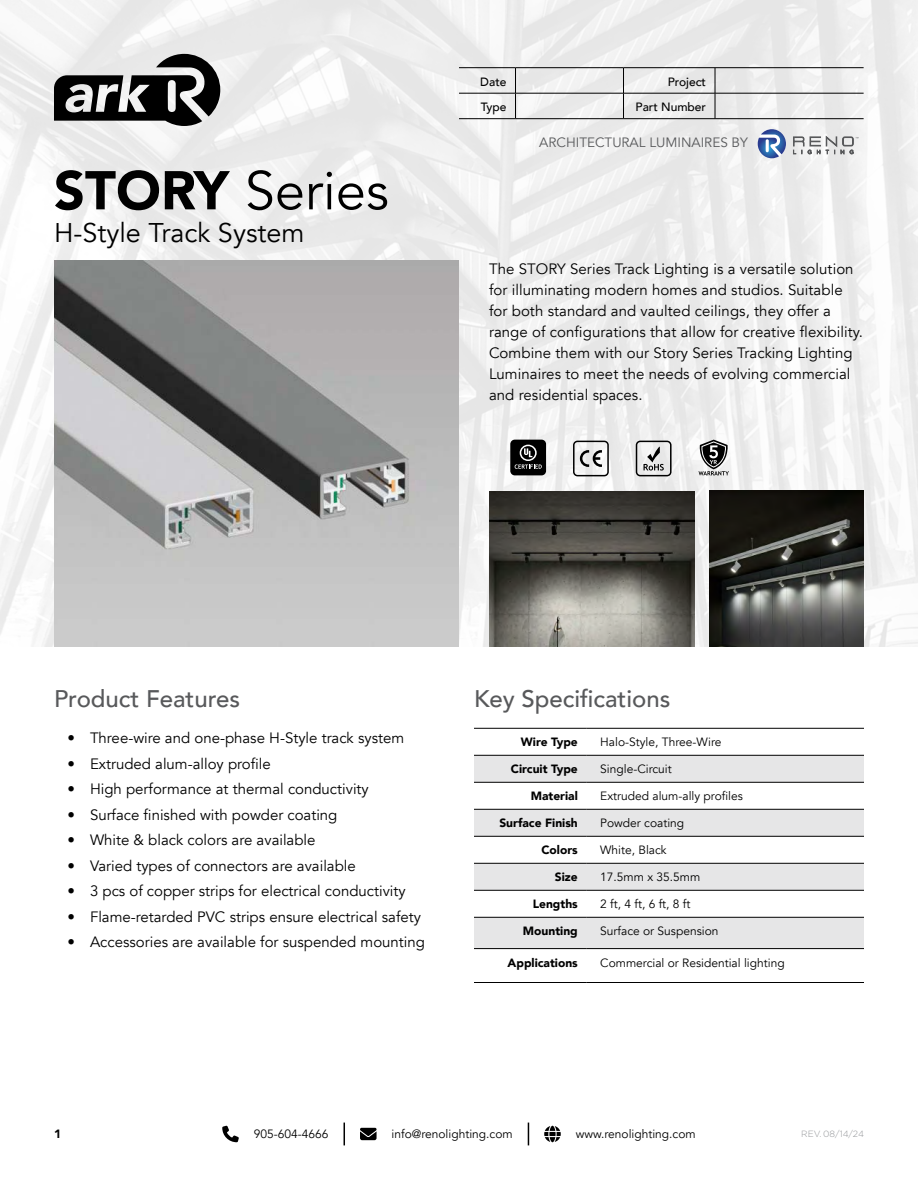
<style>
.page{position:relative;width:918px;height:1188px;background:#fff}
.page>*{position:absolute;margin:0;border:0;box-sizing:border-box;transform-origin:0 0}
.t1{font:54px "Avenir";color:#000}
.t2{font:27px "Avenir";color:#000}
.t3{font:500 24px "Avenir";color:#58595b}
.t4{font:15px/21px "Avenir";color:#000}
.t5{font:13.5px "Avenir";color:#58595b}
.t6{font:12px "Avenir";color:#000}
.t7{font:900 12px "Avenir";color:#000}
.t8{font:500 12px "Avenir";color:#000}
.t9{font:300 9px "Gotham";color:#939598}
.s1{font-weight:900}
</style>
<div class="page">
<svg style="left:222px;top:1126px;width:17px;height:16px"></svg>
<svg style="left:344px;top:1123px;width:1px;height:22px"></svg>
<svg style="left:528px;top:1123px;width:1px;height:22px"></svg>
<svg style="left:360px;top:1128px;width:17px;height:12px"></svg>
<svg style="left:544px;top:1126px;width:17px;height:16px"></svg>
<img style="left:1px;top:0;width:917px;height:646px">
<svg style="left:474px;top:756px;width:390px;height:192px;fill:#e6e6e7"></svg>
<hr style="left:474px;top:728px;width:113px;height:1px;background:#000">
<hr style="left:474px;top:755px;width:113px;height:1px;background:#000">
<hr style="left:474px;top:782px;width:113px;height:1px;background:#000">
<hr style="left:474px;top:809px;width:113px;height:1px;background:#000">
<hr style="left:474px;top:836px;width:113px;height:1px;background:#000">
<hr style="left:474px;top:863px;width:113px;height:1px;background:#000">
<hr style="left:474px;top:890px;width:113px;height:1px;background:#000">
<hr style="left:474px;top:917px;width:113px;height:1px;background:#000">
<hr style="left:474px;top:948px;width:113px;height:1px;background:#000">
<hr style="left:474px;top:982px;width:113px;height:1px;background:#000">
<hr style="left:587px;top:728px;width:277px;height:1px;background:#000">
<hr style="left:587px;top:755px;width:277px;height:1px;background:#000">
<hr style="left:587px;top:782px;width:277px;height:1px;background:#000">
<hr style="left:587px;top:809px;width:277px;height:1px;background:#000">
<hr style="left:587px;top:836px;width:277px;height:1px;background:#000">
<hr style="left:587px;top:863px;width:277px;height:1px;background:#000">
<hr style="left:587px;top:890px;width:277px;height:1px;background:#000">
<hr style="left:587px;top:917px;width:277px;height:1px;background:#000">
<hr style="left:587px;top:948px;width:277px;height:1px;background:#000">
<hr style="left:587px;top:982px;width:277px;height:1px;background:#000">
<svg style="left:793px;top:136px;width:65px;height:18px"></svg>
<svg style="left:758px;top:129px;width:28px;height:29px"></svg>
<hr style="left:459px;top:67px;width:57px;height:1px;background:#000">
<hr style="left:624px;top:67px;width:91px;height:1px;background:#000">
<hr style="left:459px;top:93px;width:57px;height:1px;background:#000">
<hr style="left:624px;top:93px;width:91px;height:1px;background:#000">
<hr style="left:459px;top:118px;width:57px;height:1px;background:#000">
<hr style="left:624px;top:118px;width:91px;height:1px;background:#000">
<hr style="left:516px;top:67px;width:108px;height:1px;background:#000">
<hr style="left:516px;top:93px;width:108px;height:1px;background:#000">
<svg style="left:515px;top:68px;width:1px;height:50px"></svg>
<svg style="left:623px;top:68px;width:1px;height:50px"></svg>
<hr style="left:516px;top:118px;width:108px;height:1px;background:#000">
<hr style="left:715px;top:67px;width:149px;height:1px;background:#000">
<hr style="left:715px;top:93px;width:149px;height:1px;background:#000">
<svg style="left:715px;top:68px;width:1px;height:50px"></svg>
<hr style="left:715px;top:118px;width:149px;height:1px;background:#000">
<img style="left:489px;top:491px;width:205px;height:155px">
<img style="left:709px;top:490px;width:155px;height:156px">
<svg style="left:54px;top:54px;width:166px;height:72px"></svg>
<img style="left:54px;top:260px;width:405px;height:386px">
<div style="left:510px;top:440px;width:36px;height:35px;background:#000;border-radius:5px"></div>
<svg style="left:515px;top:445px;width:27px;height:24px"></svg>
<svg style="left:573px;top:441px;width:36px;height:35px"></svg>
<svg style="left:636px;top:441px;width:36px;height:35px"></svg>
<svg style="left:699px;top:440px;width:30px;height:35px"></svg>
<p class="t8" style="left:480px;top:71px;width:28px">Date</p>
<p class="t8" style="left:668px;top:71px;width:40px">Project</p>
<p class="t8" style="left:481px;top:97px;width:27px">Type</p>
<p class="t8" style="left:636px;top:97px;width:72px">Part Number</p>
<h1 class="t1" style="left:54px;top:159px;width:336px"><span class="s1">STORY</span> Series</h1>
<h2 class="t2" style="left:54px;top:216px;width:252px">H-Style Track System</h2>
<p class="t5" style="left:539px;top:134px;width:210px">ARCHITECTURAL LUMINAIRES BY</p>
<p class="t4" style="left:489px;top:259px;width:375px">The STORY Series Track Lighting is a versatile solution for illuminating modern homes and studios. Suitable for both standard and vaulted ceilings, they offer a range of configurations that allow for creative flexibility.<br>Combine them with our Story Series Tracking Lighting Luminaires to meet the needs of evolving commercial and residential spaces.</p>
<h3 class="t3" style="left:54px;top:678px;width:188px">Product Features</h3>
<h3 class="t3" style="left:474px;top:678px;width:198px">Key Specifications</h3>
<p class="t4" style="left:68px;top:728px;width:338px">• Three-wire and one-phase H-Style track system</p>
<p class="t4" style="left:68px;top:753px;width:205px">• Extruded alum-alloy profile</p>
<p class="t4" style="left:68px;top:779px;width:303px">• High performance at thermal conductivity</p>
<p class="t4" style="left:68px;top:804px;width:271px">• Surface finished with powder coating</p>
<p class="t4" style="left:68px;top:830px;width:250px">• White &amp; black colors are available</p>
<p class="t4" style="left:68px;top:855px;width:290px">• Varied types of connectors are available</p>
<p class="t4" style="left:68px;top:881px;width:340px">• 3 pcs of copper strips for electrical conductivity</p>
<p class="t4" style="left:68px;top:906px;width:355px">• Flame-retarded PVC strips ensure electrical safety</p>
<p class="t4" style="left:68px;top:932px;width:359px">• Accessories are available for suspended mounting</p>
<p class="t7" style="left:521px;top:732px;width:58px">Wire Type</p>
<p class="t6" style="left:600px;top:735px;width:123px">Halo-Style, Three-Wire</p>
<p class="t7" style="left:511px;top:759px;width:68px">Circuit Type</p>
<p class="t6" style="left:600px;top:762px;width:73px">Single-Circuit</p>
<p class="t7" style="left:531px;top:786px;width:49px">Material</p>
<p class="t6" style="left:600px;top:789px;width:144px">Extruded alum-ally profiles</p>
<p class="t7" style="left:499px;top:813px;width:80px">Surface Finish</p>
<p class="t6" style="left:600px;top:816px;width:85px">Powder coating</p>
<p class="t7" style="left:541px;top:840px;width:38px">Colors</p>
<p class="t6" style="left:600px;top:843px;width:68px">White, Black</p>
<p class="t7" style="left:555px;top:867px;width:24px">Size</p>
<p class="t6" style="left:600px;top:870px;width:102px">17.5mm x 35.5mm</p>
<p class="t7" style="left:533px;top:894px;width:47px">Lengths</p>
<p class="t6" style="left:600px;top:897px;width:92px">2 ft, 4 ft, 6 ft, 8 ft</p>
<p class="t7" style="left:523px;top:921px;width:56px">Mounting</p>
<p class="t6" style="left:600px;top:924px;width:120px">Surface or Suspension</p>
<p class="t7" style="left:508px;top:952px;width:72px">Applications</p>
<p class="t6" style="left:600px;top:955px;width:186px">Commercial or Residential lighting</p>
<p class="t7" style="left:54px;top:1123px;width:9px">1</p>
<p class="t6" style="left:254px;top:1126px;width:76px">905-604-4666</p>
<p class="t6" style="left:392px;top:1126px;width:123px">info@renolighting.com</p>
<p class="t6" style="left:576px;top:1126px;width:121px">www.renolighting.com</p>
<p class="t9" style="left:801px;top:1129px;width:64px">REV. 08/14/24</p>
</div>
